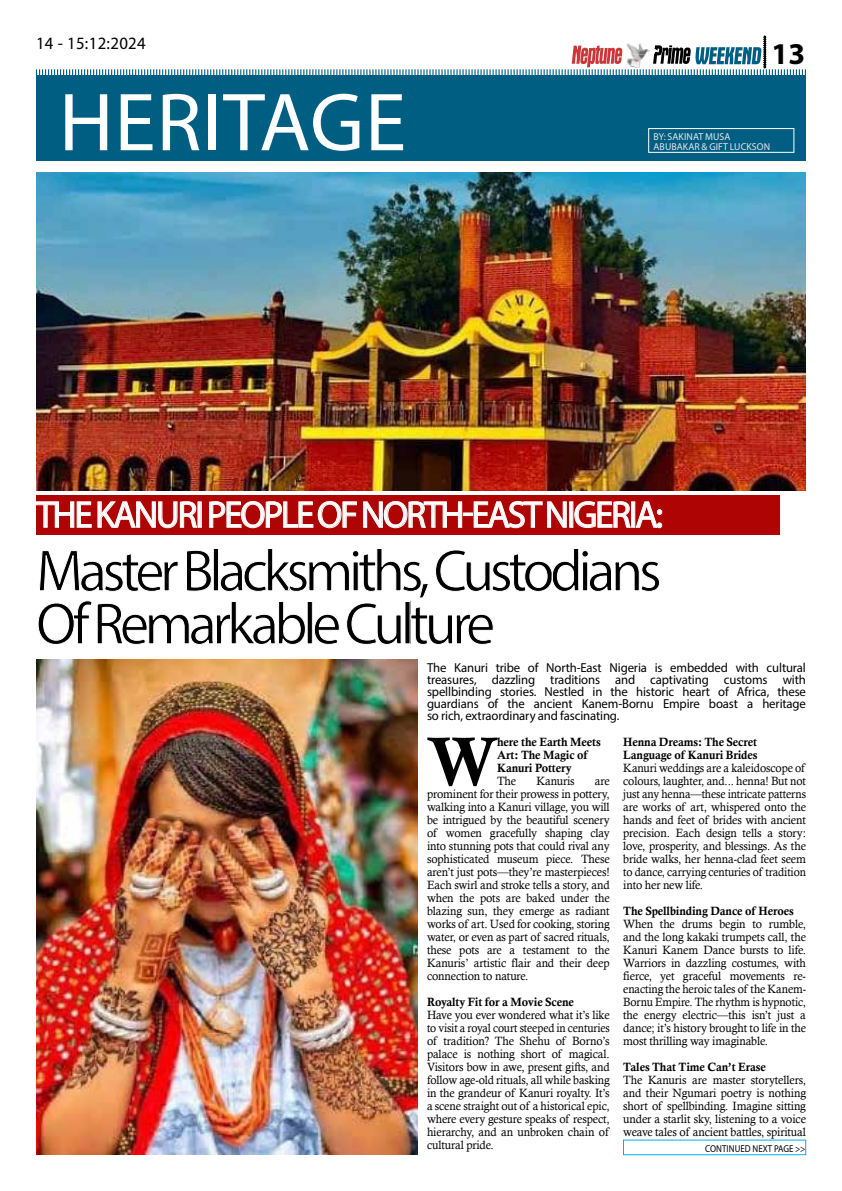
<style>
.page{position:relative;width:842px;height:1191px;background:#fff}
.page>*{position:absolute;margin:0;border:0;box-sizing:border-box;transform-origin:0 0}
.t1{font:83px "Myriad Pro";letter-spacing:.01em;color:#fff}
.t2{font:68.7px "Calis MT Bol";color:#000}
.t3{font:59.6px/53px "Myriad Pro";letter-spacing:-.08em;color:#000}
.t4{font:37.6px "Myriad Pro";letter-spacing:-.06em;color:#fff}
.t5{font:700 30.3px "Myriad Pro";color:#000}
.t6{font:17.3px "Myriad Pro";letter-spacing:.02em;color:#000}
.t7{font:13px/12px "Myriad Pro";letter-spacing:-.01em;color:#000;text-align:justify}
.t8{font:12px/13px "Calisto";letter-spacing:-.01em;color:#000;text-align:justify}
.t9{font:12px/13px "Calisto";letter-spacing:-.01em;color:#000;text-align:justify;scale:.96 1}
.t10{font:12px/13px "Calis MT Bol";letter-spacing:-.01em;color:#000}
.t11{font:10px/10px "Myriad Pro";letter-spacing:.01em;color:#e6e7e8}
.t12{font:10px "Myriad Pro";letter-spacing:.01em;color:#000;scale:.88 1}
</style>
<div class="page">
<div style="left:36px;top:75px;width:770px;height:85px;background:#005e83"></div>
<img style="left:36px;top:172px;width:770px;height:319px">
<div style="left:36px;top:495px;width:743px;height:39px;background:#ae0404"></div>
<svg style="left:36px;top:501px;width:56px;height:27px"></svg>
<svg style="left:98px;top:501px;width:99px;height:27px"></svg>
<svg style="left:209px;top:501px;width:148px;height:27px"></svg>
<svg style="left:363px;top:501px;width:204px;height:27px"></svg>
<svg style="left:574px;top:501px;width:88px;height:27px"></svg>
<img style="left:36px;top:659px;width:381px;height:495px">
<div style="left:648px;top:128px;width:146px;height:25px;border:1px solid #fff"></div>
<div style="left:623px;top:1139px;width:183px;height:16px;border:1px solid #00aeef"></div>
<svg style="left:36px;top:36px;width:770px;height:39px"></svg>
<h3 class="t6" style="left:36px;top:33px;width:111px">14 - 15:12:2024</h3>
<h1 class="t1" style="left:59px;top:71px;width:349px">heritage</h1>
<h3 class="t5" style="left:771px;top:34px;width:35px">13</h3>
<p class="t11" style="left:653px;top:131px;width:118px">By: Sakinat Musa<br>Abubakar &amp; Gift Luckson</p>
<h3 class="t4" style="left:36px;top:491px;width:628px">Th e Kanuri People of North-East Nigeria:</h3>
<h3 class="t3" style="left:36px;top:543px;width:627px">Master Blacksmiths,Custodians<br>Of Remarkable Culture</h3>
<p class="t7" style="left:427px;top:661px;width:380px">The Kanuri tribe of North-East N igeria is embedded with cultural treasures, dazzling traditions and captivating customs with spellbinding stories. Nestled in the historic heart of Africa, these guardians of the ancient Kanem-Bornu Empire boast a heritage so rich, extraordinary and fascinating.</p>
<h2 class="t2" style="left:427px;top:722px;width:72px">W</h2>
<p class="t10" style="left:497px;top:735px;width:105px">here the Earth Meets<br>Art: The Magic of<br>Kanuri Pottery</p>
<p class="t8" style="left:497px;top:774px;width:21px">The</p>
<p class="t8" style="left:536px;top:774px;width:40px">Kanuris</p>
<p class="t8" style="left:427px;top:774px;width:184px;text-indent:168px">are prominent for their prowess in pottery, walking into a Kanuri village, you will be intrigued by the beautiful scenery of women gracefully shaping clay into stunning pots that could rival any sophisticated museum piece. These aren’t just pots—they’re masterpieces!<br>Each swirl and stroke tells a story, and when the pots are baked under the blazing sun, they emerge as radiant works of art. Used for cooking, storing water, or even as part of sacred rituals, these pots are a testament to the Kanuris’ artistic flair and their deep connection to nature.</p>
<p class="t10" style="left:427px;top:995px;width:148px">Royalty Fit for a Movie Scene</p>
<p class="t8" style="left:427px;top:1008px;width:184px">Have you ever wondered what it’s like to visit a royal court steeped in centuries of tradition? The Shehu of Borno’s palace is nothing short of magical.<br>Visitors bow in awe, present gifts, and follow age-old rituals, all while basking in the grandeur of Kanuri royalty. It’s a scene straight out of a historical epic, where every gesture speaks of respect, hierarchy, and an unbroken chain of cultural pride.</p>
<p class="t10" style="left:623px;top:735px;width:136px">Henna Dreams: The Secret<br>Language of Kanuri Brides</p>
<p class="t9" style="left:623px;top:761px;width:192px">Kanuri weddings are a kaleidoscope of colours, laughter, and... henna! But not just any henna—these intricate patterns are works of art, whispered onto the hands and feet of brides with ancient precision. Each design tells a story: love, prosperity, and blessings. As the bride walks, her henna-clad feet seem to dance, carrying centuries of tradition into her new life.</p>
<p class="t10" style="left:623px;top:904px;width:172px">The Spellbinding Dance of Heroes</p>
<p class="t8" style="left:623px;top:917px;width:184px">When the drums begin to rumble, and the long kakaki trumpets call, the Kanuri Kanem Dance bursts to life.<br>Warriors in dazzling costumes, with fierce, yet graceful movements re&shy;enacting the heroic tales of the Kanem-Bornu Empire. The rhythm is hypnotic, the energy electric—this isn’t just a dance; it’s history brought to life in the most thrilling way imaginable.</p>
<p class="t10" style="left:623px;top:1060px;width:144px">Tales That Time Can’t Erase</p>
<p class="t8" style="left:623px;top:1073px;width:184px">The Kanuris are master storytellers, and their Ngumari poetry is nothing short of spellbinding. Imagine sitting under a starlit sky, listening to a voice weave tales of ancient battles, spiritual</p>
<p class="t12" style="left:705px;top:1142px;width:13px">CONTINUE</p>
<p class="t12" style="left:745px;top:1142px;width:70px">d next page &gt;&gt;</p>
</div>
